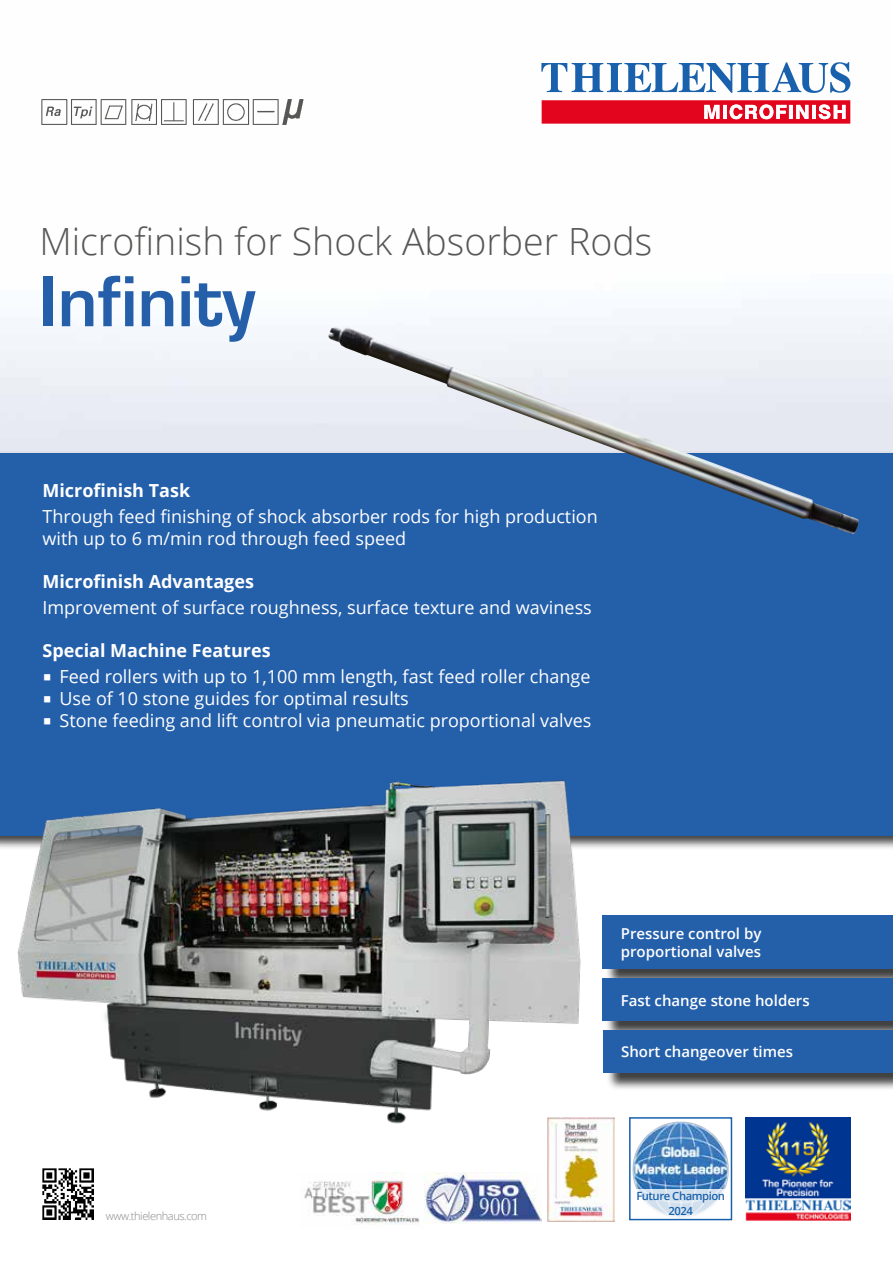
<style>
.page{position:relative;width:893px;height:1263px;background:#fff}
.page>*{position:absolute;margin:0;border:0;box-sizing:border-box;transform-origin:0 0}
.t1{font:700 75px "Eurostile";color:#255faa}
.t2{font:300 37.5px "Open Sans";color:#575756}
.t3{font:18px/21.8px "Open Sans";color:#fff}
.t4{font:700 18px "Open Sans";color:#fff}
.t5{font:600 15px/18px "Open Sans";color:#fff}
.t6{font:600 11.25px/14.7px "Open Sans";letter-spacing:-.04em;color:#1961ac;text-align:center}
.t7{font:300 11.1px "Open Sans";letter-spacing:-.04em;color:#878787}
</style>
<div class="page">
<img style="left:0;top:81px;width:893px;height:369px">
<div style="left:0;top:453px;width:893px;height:383px;background:#245faa"></div>
<img style="left:328px;top:327px;width:531px;height:207px">
<img style="left:424px;top:1172px;width:117px;height:52px">
<img style="left:548px;top:1117px;width:67px;height:104px">
<img style="left:304px;top:1172px;width:116px;height:53px">
<img style="left:746px;top:1117px;width:104px;height:104px">
<div style="left:629px;top:1117px;width:103px;height:103px;border:2px solid #1961ac"></div>
<img style="left:630px;top:1119px;width:100px;height:100px">
<svg style="left:632px;top:1189px;width:98px;height:28px"></svg>
<svg style="left:541px;top:62px;width:309px;height:31px"></svg>
<svg style="left:542px;top:100px;width:308px;height:23px"></svg>
<img style="left:43px;top:1168px;width:51px;height:51px">
<div style="left:605px;top:917px;width:288px;height:70px;background:#000;opacity:.75"></div>
<div style="left:602px;top:915px;width:291px;height:54px;background:#245faa"></div>
<div style="left:605px;top:980px;width:288px;height:59px;background:#000;opacity:.75"></div>
<div style="left:602px;top:978px;width:291px;height:42px;background:#245faa"></div>
<div style="left:606px;top:1032px;width:287px;height:59px;background:#000;opacity:.75"></div>
<div style="left:604px;top:1030px;width:289px;height:43px;background:#245faa"></div>
<img style="left:192px;top:94px;width:117px;height:36px">
<img style="left:33px;top:94px;width:156px;height:36px">
<img style="left:0;top:780px;width:611px;height:348px">
<h2 class="t2" style="left:39px;top:216px;width:614px">Microfinish for Shock Absorber Rods</h2>
<h1 class="t1" style="left:39px;top:261px;width:217px">Infinity</h1>
<p class="t4" style="left:43px;top:478px;width:149px">Microfinish Task</p>
<p class="t3" style="left:43px;top:505px;width:557px">Through feed finishing of shock absorber rods for high production with up to 6 m/min rod through feed speed</p>
<p class="t4" style="left:43px;top:569px;width:213px">Microfinish Advantages</p>
<p class="t3" style="left:43px;top:596px;width:551px">Improvement of surface roughness, surface texture and waviness</p>
<p class="t4" style="left:43px;top:638px;width:230px">Special Machine Features</p>
<p class="t3" style="left:43px;top:665px;width:549px">▪ Feed rollers with up to 1,100 mm length, fast feed roller change</p>
<p class="t3" style="left:43px;top:687px;width:368px">▪ Use of 10 stone guides for optimal results</p>
<p class="t3" style="left:43px;top:709px;width:551px">▪ Stone feeding and lift control via pneumatic proportional valves</p>
<p class="t7" style="left:106px;top:1209px;width:103px">www.thielenhaus.com</p>
<p class="t5" style="left:621px;top:924px;width:142px">Pressure control by proportional valves</p>
<p class="t5" style="left:621px;top:991px;width:190px">Fast change stone holders</p>
<p class="t5" style="left:621px;top:1042px;width:173px">Short changeover times</p>
<p class="t6" style="left:636px;top:1188px;width:90px">Future Champion<br>2024</p>
</div>
